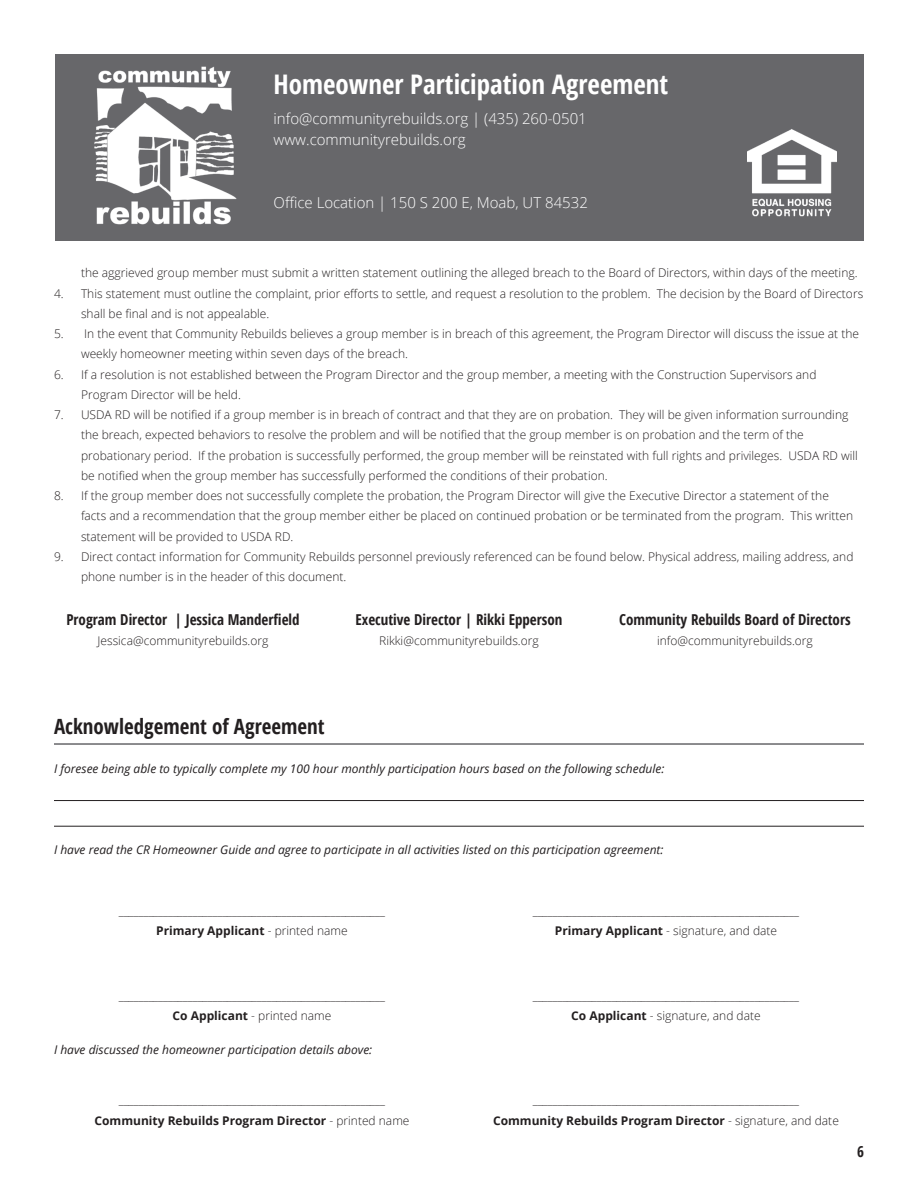
<style>
.page{position:relative;width:918px;height:1188px;background:#fff}
.page>*{position:absolute;margin:0;border:0;box-sizing:border-box;transform-origin:0 0}
.t1{font:700 27px "Open Sans Condensed";color:#fff}
.Headings{font:700 21px "Open Sans Condensed";color:#231f20}
.t2{font:300 15px/21px "Open Sans";color:#fff}
.Sub_Headings{font:700 15px "Open Sans Condensed";color:#231f20}
.Main_Text{font:300 12px/20.2px "Open Sans";color:#231f20}
.Main_Text-2{font:italic 12px "Open Sans";color:#231f20}
.Main_Text-3{font:700 12px "Open Sans";color:#231f20}
.Sub_Headings-2{font:300 12px "Open Sans";color:#231f20}
.s1{font-weight:300}
.s2{font-weight:700}
</style>
<div class="page">
<div style="left:56px;top:55px;width:808px;height:186px;background:#67676a"></div>
<img style="left:747px;top:129px;width:90px;height:88px">
<img style="left:81px;top:54px;width:162px;height:171px">
<hr style="left:54px;top:743px;width:810px;height:2px;background:#67676a">
<hr style="left:54px;top:826px;width:810px;height:1px;background:#231f20">
<hr style="left:54px;top:800px;width:810px;height:1px;background:#231f20">
<h1 class="t1" style="left:274px;top:66px;width:396px">Homeowner Participation Agreement</h1>
<p class="t2" style="left:274px;top:108px;width:315px">info@communityrebuilds.org | (435) 260-0501 www.communityrebuilds.org</p>
<p class="t2" style="left:274px;top:192px;width:316px">Office Location | 150 S 200 E, Moab, UT 84532</p>
<p class="Main_Text" style="left:81px;top:263px;width:778px">the aggrieved group member must submit a written statement outlining the alleged breach to the Board of Directors, within days of the meeting.</p>
<p class="Main_Text" style="left:81px;top:283px;width:784px;text-indent:-27px">4. This statement must outline the complaint, prior efforts to settle, and request a resolution to the problem. The decision by the Board of Directors shall be final and is not appealable.</p>
<p class="Main_Text" style="left:81px;top:323px;width:780px;text-indent:-27px">5. In the event that Community Rebuilds believes a group member is in breach of this agreement, the Program Director will discuss the issue at the weekly homeowner meeting within seven days of the breach.</p>
<p class="Main_Text" style="left:81px;top:364px;width:737px;text-indent:-27px">6. If a resolution is not established between the Program Director and the group member, a meeting with the Construction Supervisors and<br>Program Director will be held.</p>
<p class="Main_Text" style="left:81px;top:404px;width:778px;text-indent:-27px">7. USDA RD will be notified if a group member is in breach of contract and that they are on probation. They will be given information surrounding the breach, expected behaviors to resolve the problem and will be notified that the group member is on probation and the term of the probationary period. If the probation is successfully performed, the group member will be reinstated with full rights and privileges. USDA RD will be notified when the group member has successfully performed the conditions of their probation.</p>
<p class="Main_Text" style="left:81px;top:485px;width:774px;text-indent:-27px">8. If the group member does not successfully complete the probation, the Program Director will give the Executive Director a statement of the facts and a recommendation that the group member either be placed on continued probation or be terminated from the program. This written statement will be provided to USDA RD.</p>
<p class="Main_Text" style="left:81px;top:546px;width:774px;text-indent:-27px">9. Direct contact information for Community Rebuilds personnel previously referenced can be found below. Physical address, mailing address, and phone number is in the header of this document.</p>
<p class="Sub_Headings" style="left:66px;top:609px;width:235px">Program Director | Jessica Manderfield</p>
<p class="Sub_Headings-2" style="left:98px;top:633px;width:172px">Jessica@communityrebuilds.org</p>
<p class="Sub_Headings" style="left:619px;top:609px;width:233px">Community Rebuilds Board of Directors</p>
<p class="Main_Text" style="left:657px;top:630px;width:157px">info@communityrebuilds.org</p>
<p class="Sub_Headings" style="left:355px;top:609px;width:209px">Executive Director | Rikki Epperson</p>
<p class="Main_Text" style="left:379px;top:630px;width:161px">Rikki@communityrebuilds.org</p>
<p class="Headings" style="left:54px;top:712px;width:272px">Acknowledgement of Agreement</p>
<p class="Main_Text-2" style="left:54px;top:761px;width:612px">I foresee being able to typically complete my 100 hour monthly participation hours based on the following schedule:</p>
<p class="Main_Text-2" style="left:54px;top:842px;width:611px">I have read the CR Homeowner Guide and agree to participate in all activities listed on this participation agreement:</p>
<p class="Main_Text" style="left:119px;top:900px;width:268px">______________________________________________________</p>
<p class="Main_Text-3" style="left:156px;top:922px;width:193px">Primary Applicant <span class="s1">- printed name</span></p>
<p class="Main_Text" style="left:533px;top:900px;width:268px">______________________________________________________</p>
<p class="Main_Text" style="left:555px;top:920px;width:224px"><span class="s2">Primary Applicant</span> - signature, and date</p>
<p class="Main_Text" style="left:119px;top:985px;width:268px">______________________________________________________</p>
<p class="Main_Text" style="left:173px;top:1006px;width:160px"><span class="s2">Co Applicant</span> - printed name</p>
<p class="Main_Text" style="left:533px;top:985px;width:268px">______________________________________________________</p>
<p class="Main_Text" style="left:571px;top:1006px;width:191px"><span class="s2">Co Applicant</span> - signature, and date</p>
<p class="Main_Text-2" style="left:54px;top:1041px;width:320px">I have discussed the homeowner participation details above:</p>
<p class="Main_Text" style="left:119px;top:1090px;width:268px">______________________________________________________</p>
<p class="Main_Text-3" style="left:94px;top:1112px;width:317px">Community Rebuilds Program Director <span class="s1">- printed name</span></p>
<p class="Main_Text" style="left:533px;top:1090px;width:268px">______________________________________________________</p>
<p class="Main_Text-3" style="left:493px;top:1112px;width:347px">Community Rebuilds Program Director <span class="s1">- signature, and date</span></p>
<p class="Sub_Headings" style="left:857px;top:1142px;width:8px">6</p>
</div>
